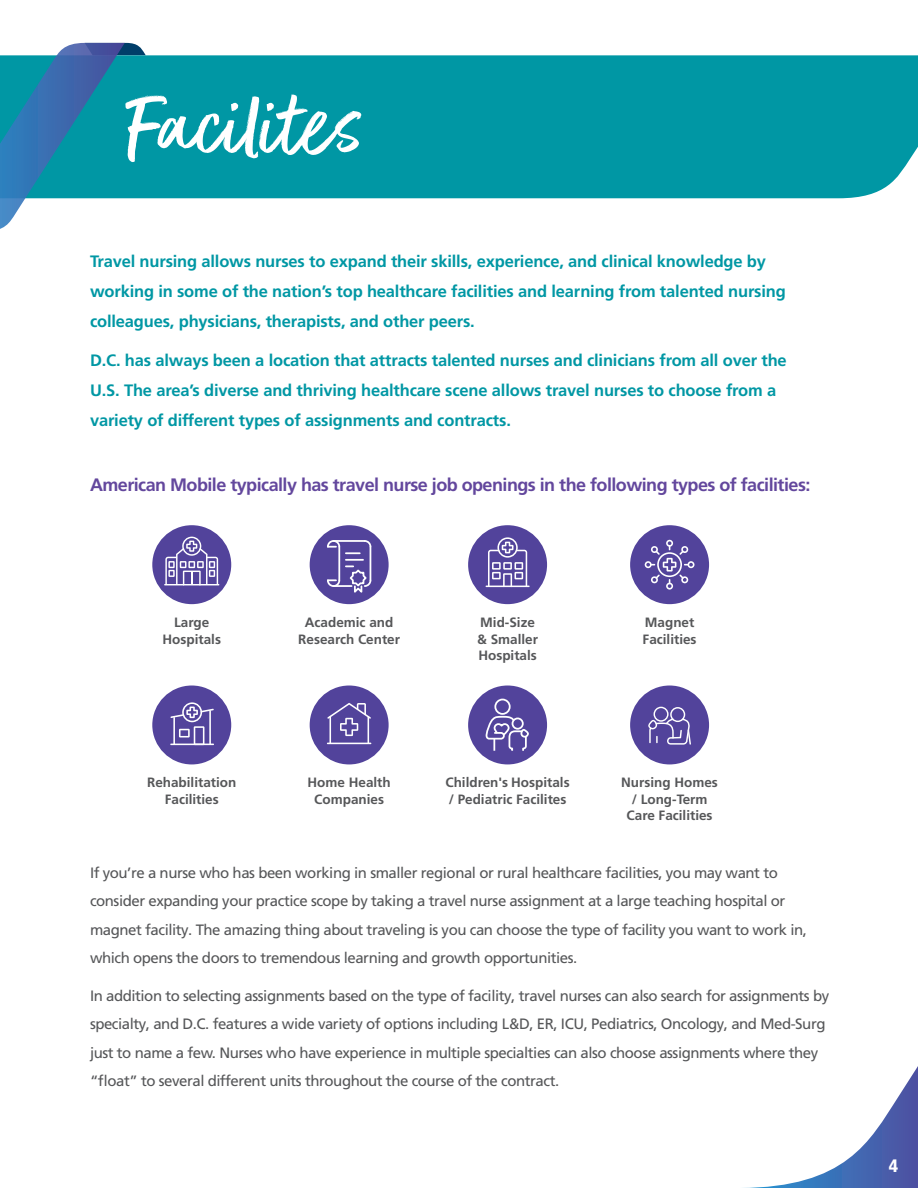
<style>
.page{position:relative;width:918px;height:1188px;background:#fff}
.page>*{position:absolute;margin:0;border:0;box-sizing:border-box;transform-origin:0 0}
.City_Guide_-_Section{font:105px "Better Times";letter-spacing:-.01em;color:#fff}
.City_Guide_-_Body_Su{font:700 18px "Frutiger LT Pro";letter-spacing:-.03em;color:#63479d}
.t1{font:900 condensed 18px "Frutiger LT Pro";color:#fff}
.City_Guide_-_Section-2{font:700 16.5px/30px "Frutiger LT Pro";letter-spacing:-.01em;color:#0097a4}
.City_Guide_-_Body_Co{font:15px/28.5px "Frutiger LT Pro";letter-spacing:-.03em;color:#565759}
.CityGuide_-_Bullet_C{font:700 13.5px/16.5px "Frutiger LT Pro";color:#565759;text-align:center}
</style>
<div class="page">
<svg style="left:743px;top:1066px;width:175px;height:122px"></svg>
<div style="left:146px;top:55px;width:772px;height:143px;background:#0097a4"></div>
<svg style="left:0;top:43px;width:146px;height:186px"></svg>
<div style="left:468px;top:686px;width:79px;height:78px;background:#52439b;border-radius:50%"></div>
<div style="left:152px;top:525px;width:79px;height:79px;background:#52439b;border-radius:50%"></div>
<hr style="left:164px;top:584px;width:55px;height:1px;background:#fff">
<svg style="left:165px;top:537px;width:53px;height:47px"></svg>
<div style="left:468px;top:525px;width:79px;height:79px;background:#52439b;border-radius:50%"></div>
<hr style="left:486px;top:586px;width:44px;height:1px;background:#fff">
<svg style="left:488px;top:537px;width:39px;height:49px"></svg>
<div style="left:630px;top:525px;width:79px;height:79px;background:#52439b;border-radius:50%"></div>
<svg style="left:645px;top:540px;width:50px;height:50px"></svg>
<div style="left:152px;top:686px;width:79px;height:78px;background:#52439b;border-radius:50%"></div>
<svg style="left:170px;top:702px;width:44px;height:43px"></svg>
<div style="left:630px;top:686px;width:79px;height:78px;background:#52439b;border-radius:50%"></div>
<svg style="left:648px;top:707px;width:43px;height:38px"></svg>
<div style="left:310px;top:686px;width:79px;height:78px;background:#52439b;border-radius:50%"></div>
<svg style="left:327px;top:703px;width:44px;height:41px"></svg>
<div style="left:310px;top:525px;width:79px;height:79px;background:#52439b;border-radius:50%"></div>
<svg style="left:327px;top:540px;width:45px;height:53px"></svg>
<div style="left:494px;top:699px;width:17px;height:16px;border:2px solid #fff;border-radius:50%"></div>
<svg style="left:485px;top:715px;width:44px;height:36px"></svg>
<p class="City_Guide_-_Section" style="left:130px;top:68px;width:236px">Facilites</p>
<p class="City_Guide_-_Section-2" style="left:90px;top:247px;width:697px">Travel nursing allows nurses to expand their skills, experience, and clinical knowledge by working in some of the nation’s top healthcare facilities and learning from talented nursing colleagues, physicians, therapists, and other peers.</p>
<p class="City_Guide_-_Section-2" style="left:90px;top:346px;width:698px">D.C. has always been a location that attracts talented nurses and clinicians from all over the<br>U.S. The area’s diverse and thriving healthcare scene allows travel nurses to choose from a variety of different types of assignments and contracts.</p>
<p class="City_Guide_-_Body_Su" style="left:90px;top:474px;width:722px">American Mobile typically has travel nurse job openings in the following types of facilities:</p>
<p class="CityGuide_-_Bullet_C" style="left:163px;top:614px;width:60px">Large<br>Hospitals</p>
<p class="CityGuide_-_Bullet_C" style="left:477px;top:614px;width:62px;text-align:left">Mid-Size &amp; Smaller<br>Hospitals</p>
<p class="CityGuide_-_Bullet_C" style="left:643px;top:614px;width:56px;text-align:left">Magnet<br>Facilities</p>
<p class="CityGuide_-_Bullet_C" style="left:298px;top:614px;width:103px">Academic and<br>Research Center</p>
<p class="CityGuide_-_Bullet_C" style="left:147px;top:775px;width:91px">Rehabilitation<br>Facilities</p>
<p class="CityGuide_-_Bullet_C" style="left:308px;top:775px;width:85px">Home Health<br>Companies</p>
<p class="CityGuide_-_Bullet_C" style="left:446px;top:775px;width:126px;text-align:left">Children's Hospitals / Pediatric Facilites</p>
<p class="CityGuide_-_Bullet_C" style="left:621px;top:775px;width:98px">Nursing Homes / Long-Term<br>Care Facilities</p>
<p class="City_Guide_-_Body_Co" style="left:90px;top:858px;width:718px">If you’re a nurse who has been working in smaller regional or rural healthcare facilities, you may want to consider expanding your practice scope by taking a travel nurse assignment at a large teaching hospital or magnet facility. The amazing thing about traveling is you can choose the type of facility you want to work in, which opens the doors to tremendous learning and growth opportunities.</p>
<p class="City_Guide_-_Body_Co" style="left:90px;top:981px;width:741px">In addition to selecting assignments based on the type of facility, travel nurses can also search for assignments by specialty, and D.C. features a wide variety of options including L&amp;D, ER, ICU, Pediatrics, Oncology, and Med-Surg just to name a few. Nurses who have experience in multiple specialties can also choose assignments where they “float” to several different units throughout the course of the contract.</p>
<p class="t1" style="left:889px;top:1155px;width:11px">4</p>
</div>
